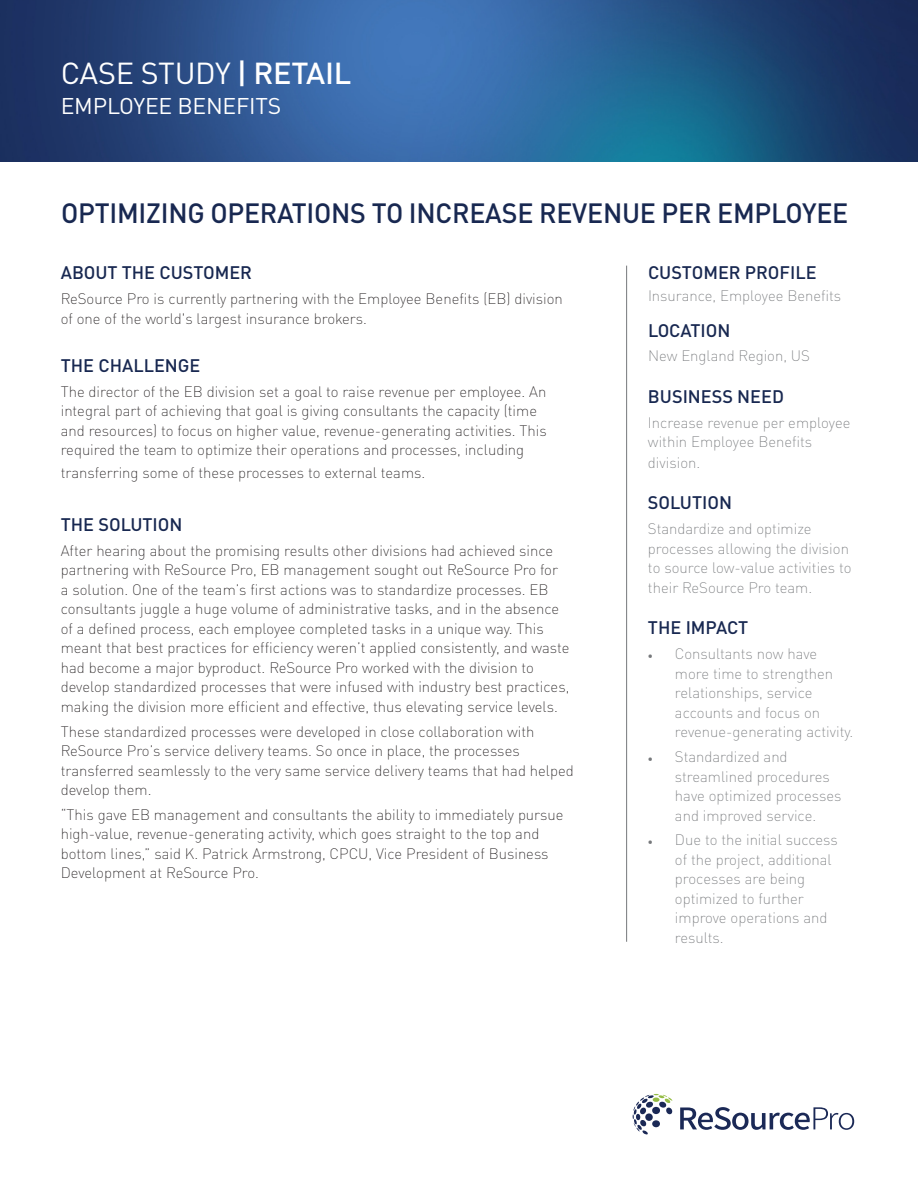
<style>
.page{position:relative;width:918px;height:1188px;background:#fff}
.page>*{position:absolute;margin:0;border:0;box-sizing:border-box;transform-origin:0 0}
.Body{font:30px "DINOT";letter-spacing:-.01em;color:#fff}
.Body-2{font:500 27.6px "DINOT";letter-spacing:-.01em;color:#182851}
.Body-3{font:22.5px "DINOT";letter-spacing:-.01em;color:#fff}
.t1{font:500 18px "DINOT";color:#182851}
.t2{font:18px "Adobe Arabic";color:#76787b}
.DIN_STANDARD-PARAGRA{font:300 expanded 15px/19.5px "DINOT";color:#231f20}
.t3{font:300 expanded 15px/19.5px "DINOT";color:#76787b}
.s1{font-weight:500}
</style>
<div class="page">
<img style="left:0;top:0;width:918px;height:162px">
<svg style="left:680px;top:1107px;width:174px;height:23px"></svg>
<svg style="left:633px;top:1094px;width:40px;height:41px"></svg>
<hr style="left:626px;top:266px;width:1px;height:676px;background:#76787b">
<p class="Body" style="left:61px;top:50px;width:292px">CASE STUDY <span class="s1">| RETAIL</span></p>
<p class="Body-3" style="left:61px;top:89px;width:222px">EMPLOYEE BENEFITS</p>
<p class="Body-2" style="left:61px;top:192px;width:789px">OPTIMIZING OPERATIONS TO INCREASE REVENUE PER EMPLOYEE</p>
<p class="t1" style="left:61px;top:259px;width:193px">ABOUT THE CUSTOMER</p>
<p class="DIN_STANDARD-PARAGRA" style="left:61px;top:288px;width:504px">ReSource Pro is currently partnering with the Employee Benefits (EB) division of one of the world s' largest insurance brokers.</p>
<p class="t1" style="left:61px;top:352px;width:141px">THE CHALLENGE</p>
<p class="DIN_STANDARD-PARAGRA" style="left:61px;top:381px;width:488px">The director of the EB division set a goal to raise revenue per employee. An integral part of achieving that goal is giving consultants the capacity (time and resources) to focus on higher value, revenue-generating activities. This required the team to optimize their operations and processes, including</p>
<p class="DIN_STANDARD-PARAGRA" style="left:61px;top:462px;width:366px">transferring some of these processes to external teams.</p>
<p class="t1" style="left:61px;top:510px;width:123px">THE SOLUTION</p>
<p class="DIN_STANDARD-PARAGRA" style="left:61px;top:540px;width:510px">After hearing about the promising results other divisions had achieved since partnering with ReSource Pro, EB management sought out ReSource Pro for<br>a solution. One of the team s’ first actions was to standardize processes. EB consultants juggle a huge volume of administrative tasks, and in the absence of a defined process, each employee completed tasks in a unique way. This meant that best practices for efficiency weren t’ applied consistently, and waste had become a major byproduct. ReSource Pro worked with the division to develop standardized processes that were infused with industry best practices, making the division more efficient and effective, thus elevating service levels.</p>
<p class="DIN_STANDARD-PARAGRA" style="left:61px;top:721px;width:515px">These standardized processes were developed in close collaboration with ReSource Pro s’ service delivery teams. So once in place, the processes transferred seamlessly to the very same service delivery teams that had helped develop them.</p>
<p class="DIN_STANDARD-PARAGRA" style="left:61px;top:804px;width:504px">“This gave EB management and consultants the ability to immediately pursue high-value, revenue-generating activity, which goes straight to the top and bottom lines ” , said K. Patrick Armstrong, CPCU, Vice President of Business Development at ReSource Pro.</p>
<p class="t1" style="left:648px;top:259px;width:170px">CUSTOMER PROFILE</p>
<p class="t3" style="left:648px;top:285px;width:195px">Insurance, Employee Benefits</p>
<p class="t1" style="left:648px;top:317px;width:84px">LOCATION</p>
<p class="t3" style="left:648px;top:345px;width:164px">New England Region, US</p>
<p class="t1" style="left:648px;top:382px;width:138px">BUSINESS NEED</p>
<p class="t3" style="left:648px;top:412px;width:204px">Increase revenue per employee within Employee Benefits</p>
<p class="t3" style="left:648px;top:452px;width:54px">division.</p>
<p class="t1" style="left:648px;top:489px;width:86px">SOLUTION</p>
<p class="t3" style="left:648px;top:518px;width:205px">Standardize and optimize processes allowing the division to source low-value activities to their ReSource Pro team.</p>
<p class="t1" style="left:648px;top:614px;width:102px">THE IMPACT</p>
<p class="t3" style="left:675px;top:643px;width:144px">Consultants now have</p>
<p class="t2" style="left:648px;top:642px;width:7px">•</p>
<p class="t2" style="left:648px;top:745px;width:7px">•</p>
<p class="t2" style="left:648px;top:829px;width:7px">•</p>
<p class="t3" style="left:675px;top:663px;width:180px">more time to strengthen relationships, service accounts and focus on revenue-generating activity.</p>
<p class="t3" style="left:675px;top:746px;width:114px">Standardized and</p>
<p class="t3" style="left:675px;top:766px;width:168px">streamlined procedures have optimized processes and improved service.</p>
<p class="t3" style="left:675px;top:830px;width:164px">Due to the initial success</p>
<p class="t3" style="left:675px;top:849px;width:158px">of the project, additional processes are being optimized to further improve operations and results.</p>
</div>
